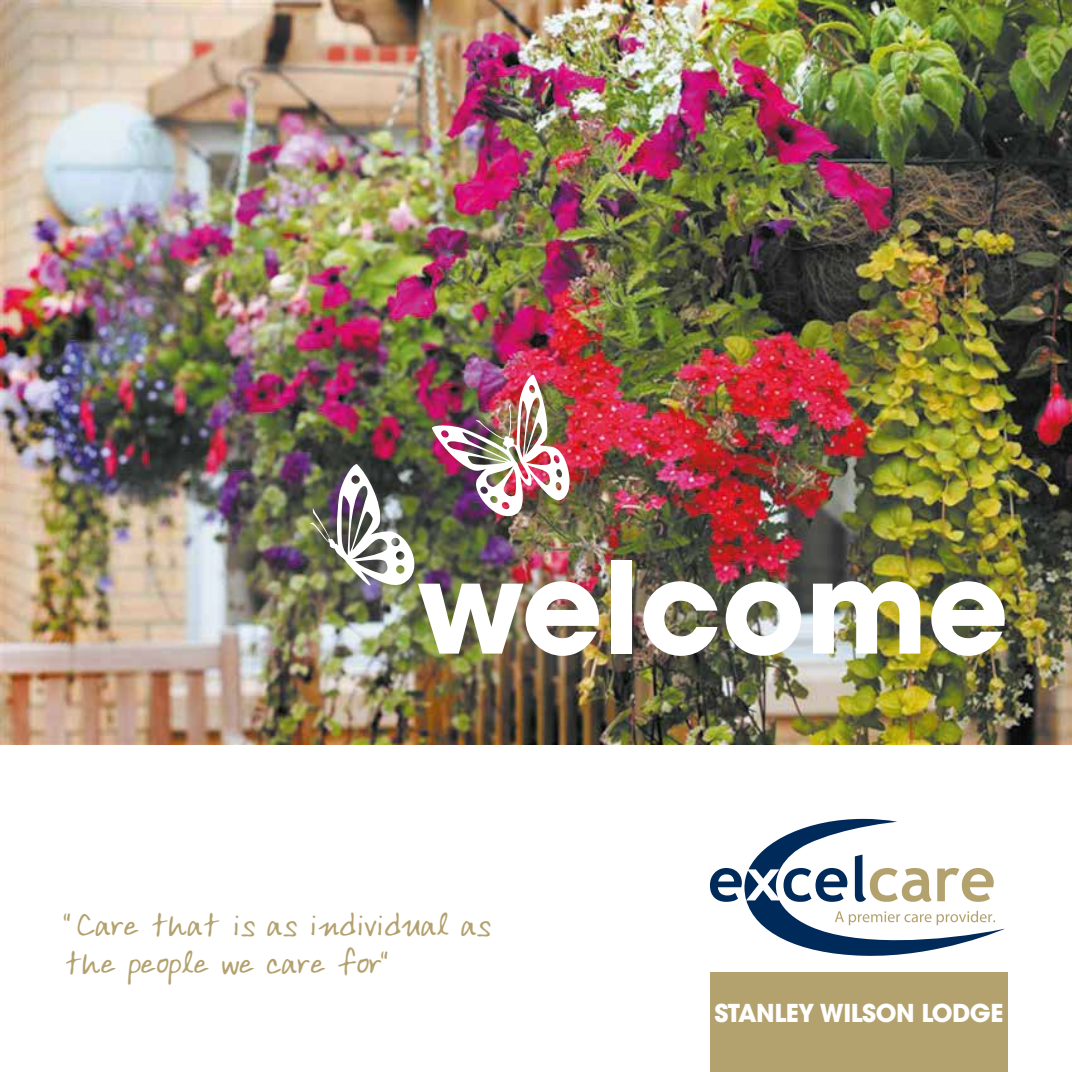
<style>
.page{position:relative;width:1072px;height:1072px;background:#fff}
.page>*{position:absolute;margin:0;border:0;box-sizing:border-box;transform-origin:0 0}
.t1{font:700 126px "ITC Avant Garde Std";color:#fff}
.t2{font:31.5px/37.8px "Ardleys Hand";color:#b3a16e;scale:1.05 1}
.t3{font:700 24.5px "ITC Avant Garde Std";letter-spacing:-.02em;color:#fff}
</style>
<div class="page">
<img style="left:0;top:0;width:1071px;height:744px">
<div style="left:710px;top:972px;width:297px;height:99px;background:#b3a16e"></div>
<svg style="left:710px;top:819px;width:295px;height:136px"></svg>
<img style="left:310px;top:373px;width:267px;height:216px">
<h1 class="t1" style="left:417px;top:525px;width:593px">welcome</h1>
<p class="t2" style="left:64px;top:905px;width:407px">“Care that is as individual as the people we care for“</p>
<p class="t3" style="left:714px;top:997px;width:290px">STANLEY WILSON LODGE</p>
</div>
